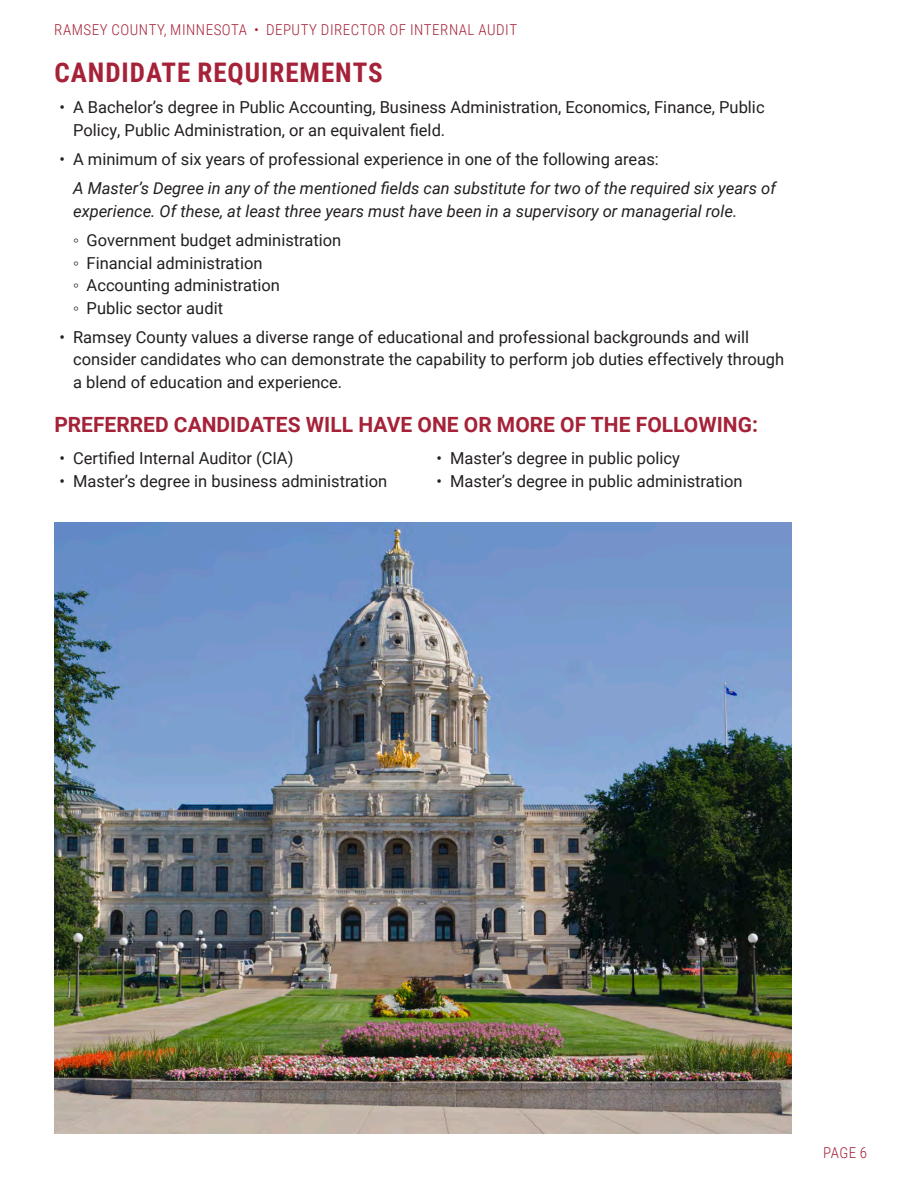
<style>
.page{position:relative;width:918px;height:1188px;background:#fff}
.page>*{position:absolute;margin:0;border:0;box-sizing:border-box;transform-origin:0 0}
.Header1{font:700 27px "Roboto Condensed";letter-spacing:.035em;color:#a52238}
.Text_11{font:700 21px "Roboto";color:#a52238}
.t1{font:16.5px/22.5px "Roboto";color:#231f20}
.Bullet{font:italic 16.5px/22.5px "Roboto";color:#231f20}
.Header1-2{font:300 15px "Roboto Condensed";letter-spacing:.035em;color:#a52238}
.s1{font-family:"Arial"}
</style>
<div class="page">
<img style="left:54px;top:523px;width:737px;height:611px">
<p class="Header1-2" style="left:54px;top:20px;width:464px">RAMSEY COUNTY, MINNESOTA • DEPUTY DIRECTOR OF INTERNAL AUDIT</p>
<p class="Header1" style="left:54px;top:54px;width:330px">CANDIDATE REQUIREMENTS</p>
<p class="t1" style="left:73px;top:96px;width:693px;text-indent:-14px">• A Bachelor’s degree in Public Accounting, Business Administration, Economics, Finance, Public<br>Policy, Public Administration, or an equivalent field.</p>
<p class="t1" style="left:60px;top:147px;width:601px">• A minimum of six years of professional experience in one of the following areas:</p>
<p class="Bullet" style="left:73px;top:177px;width:704px">A Master’s Degree in any of the mentioned fields can substitute for two of the required six years of experience. Of these, at least three years must have been in a supervisory or managerial role.</p>
<p class="t1" style="left:73px;top:228px;width:270px"><span class="s1">◦</span> Government budget administration</p>
<p class="t1" style="left:73px;top:251px;width:191px"><span class="s1">◦</span> Financial administration</p>
<p class="t1" style="left:73px;top:273px;width:208px"><span class="s1">◦</span> Accounting administration</p>
<p class="t1" style="left:73px;top:296px;width:151px"><span class="s1">◦</span> Public sector audit</p>
<p class="t1" style="left:73px;top:325px;width:713px;text-indent:-14px">• Ramsey County values a diverse range of educational and professional backgrounds and will consider candidates who can demonstrate the capability to perform job duties effectively through a blend of education and experience.</p>
<p class="Text_11" style="left:54px;top:410px;width:705px">PREFERRED CANDIDATES WILL HAVE ONE OR MORE OF THE FOLLOWING:</p>
<p class="t1" style="left:60px;top:447px;width:235px">• Certified Internal Auditor (CIA)</p>
<p class="t1" style="left:60px;top:469px;width:329px">• Master’s degree in business administration</p>
<p class="t1" style="left:437px;top:447px;width:245px">• Master’s degree in public policy</p>
<p class="t1" style="left:437px;top:469px;width:308px">• Master’s degree in public administration</p>
<p class="Header1-2" style="left:823px;top:1143px;width:46px">PAGE 6</p>
</div>
